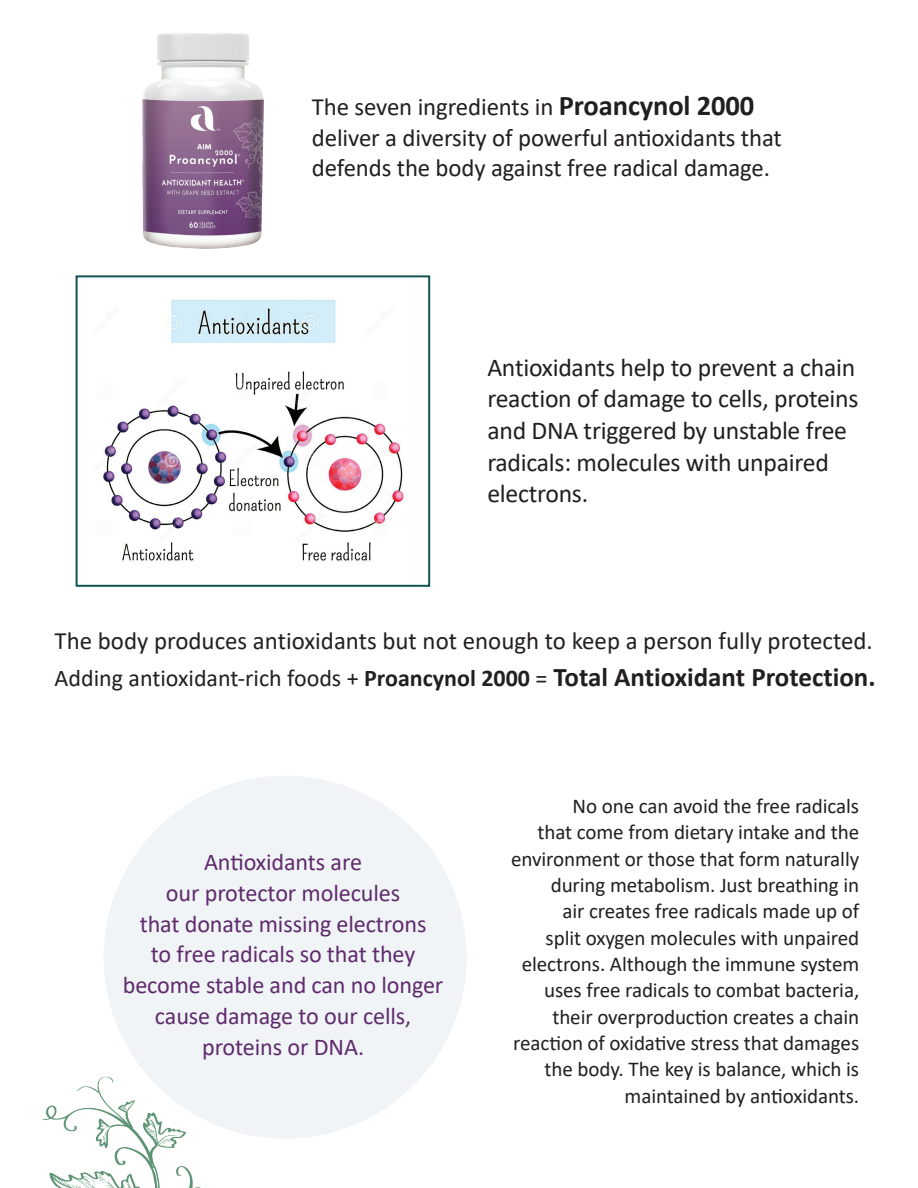
<style>
.page{position:relative;width:918px;height:1188px;background:#fff}
.page>*{position:absolute;margin:0;border:0;box-sizing:border-box;transform-origin:0 0}
.Matt_Bodytext_First{font:25.8px/31.7px "Calibri";letter-spacing:-.01em;color:#231f20}
.Kicker_3{font:24.9px/30.8px "Calibri";letter-spacing:-.005em;color:#231f20}
.Matt_Bodytext_First-2{font:24.9px "Calibri";color:#231f20}
.Kicker_3-2{font:24.15px/30.8px "Calibri";letter-spacing:-.005em;color:#5f2b6c;text-align:center}
.Matt_Bodytext_First-3{font:24px "Calibri";color:#231f20}
.Kicker_3-3{font:21.15px/26.4px "Calibri";letter-spacing:-.005em;color:#231f20;text-align:right}
.s1{font-weight:700;font-size:28.5px}
.s2{font-weight:700}
.s3{font-weight:700;font-size:27px}
</style>
<div class="page">
<img style="left:142px;top:33px;width:122px;height:216px">
<div style="left:104px;top:776px;width:363px;height:363px;background:#f0f4f7;border-radius:50%"></div>
<img style="left:42px;top:1076px;width:274px;height:112px">
<img style="left:103px;top:299px;width:301px;height:262px">
<div style="left:76px;top:275px;width:354px;height:312px;border:2px solid #105452"></div>
<p class="Kicker_3" style="left:312px;top:91px;width:472px">The seven ingredients in <span class="s1">Proancynol 2000 </span>deliver a diversity of powerful antioxidants that defends the body against free radical damage.</p>
<p class="Matt_Bodytext_First" style="left:487px;top:351px;width:373px">Antioxidants help to prevent a chain reaction of damage to cells, proteins and DNA triggered by unstable free radicals: molecules with unpaired electrons.</p>
<p class="Matt_Bodytext_First-2" style="left:55px;top:623px;width:820px">The body produces antioxidants but not enough to keep a person fully protected.</p>
<p class="Matt_Bodytext_First-3" style="left:55px;top:662px;width:823px">Adding antioxidant-rich foods + <span class="s2">Proancynol 2000</span> = <span class="s3">Total Antioxidant Protection.</span></p>
<p class="Kicker_3-2" style="left:123px;top:846px;width:322px">Antioxidants are<br>our protector molecules<br>that donate missing electrons<br>to free radicals so that they become stable and can no longer cause damage to our cells, proteins or DNA.</p>
<p class="Kicker_3-3" style="left:511px;top:792px;width:350px">No one can avoid the free radicals<br>that come from dietary intake and the environment or those that form naturally during metabolism. Just breathing in<br>air creates free radicals made up of<br>split oxygen molecules with unpaired electrons. Although the immune system uses free radicals to combat bacteria, their overproduction creates a chain reaction of oxidative stress that damages the body. The key is balance, which is maintained by antioxidants.</p>
</div>
